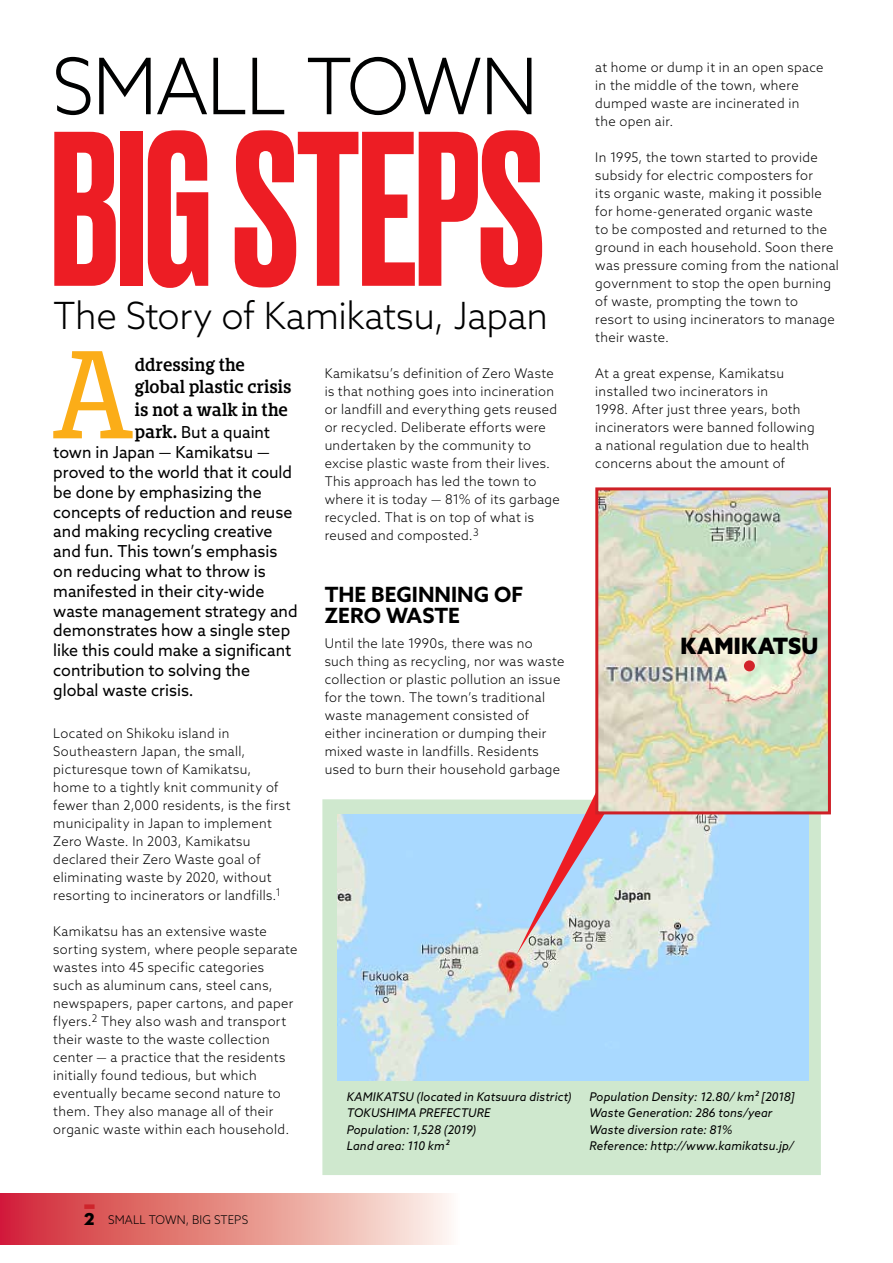
<style>
.page{position:relative;width:893px;height:1263px;background:#fff}
.page>*{position:absolute;margin:0;border:0;box-sizing:border-box;transform-origin:0 0}
.t1{font:500 207px "Druk";letter-spacing:-.01em;color:#ed1d24}
.t2{font:116.25px "Bommer Slab";color:#fbad18}
.t3{font:300 78px "Azo Sans";letter-spacing:-.02em;color:#000101}
.t4{font:300 37.5px "Azo Sans";letter-spacing:-.01em;color:#000101}
.t5{font:900 22.5px "Azo Sans";letter-spacing:.015em;color:#000}
.t6{font:700 21px/21px "Azo Sans";color:#000}
.t7{font:16.5px/19.8px "Azo Sans";color:#000}
.t8{font:600 16.5px/22.5px "Bommer Slab";color:#000}
.t9{font:300 13.35px/18px "Azo Sans";letter-spacing:.025em;color:#000}
.t10{font:italic 12px/16.5px "Azo Sans";letter-spacing:.01em;color:#000}
.t11{font:300 12px "Azo Sans";letter-spacing:.01em;color:#000}
.s1{font-family:"Bommer Slab";font-weight:600}
.s2{font-family:"Neutraface 2 Display Titling";font-weight:400;font-size:17.7px}
</style>
<div class="page">
<div style="left:0;top:1193px;width:461px;height:51px;background:linear-gradient(to right,#d1252e,#fdf9ea)"></div>
<div style="left:84px;top:1204px;width:11px;height:5px;background:#ce242b"></div>
<div style="left:322px;top:799px;width:499px;height:376px;background:#cfe8ce"></div>
<img style="left:338px;top:814px;width:470px;height:266px">
<svg style="left:516px;top:794px;width:92px;height:161px;background:#c0c8d7"></svg>
<img style="left:599px;top:491px;width:228px;height:319px">
<div style="left:595px;top:487px;width:236px;height:327px;border:3px solid #ce2026"></div>
<div style="left:744px;top:660px;width:11px;height:11px;background:#d2232a;border-radius:50%"></div>
<h3 class="t3" style="left:52px;top:36px;width:488px">SMALL TOWN</h3>
<h1 class="t1" style="left:50px;top:68px;width:496px">BIG STEPS</h1>
<h3 class="t4" style="left:53px;top:291px;width:496px">The Story of Kamikatsu, Japan</h3>
<h2 class="t2" style="left:51px;top:310px;width:86px">A</h2>
<p class="t8" style="left:135px;top:353px;width:158px">ddressing the global plastic crisis is not a walk in the</p>
<p class="t7" style="left:53px;top:422px;width:246px;text-indent:82px"><span class="s1">park.</span> But a quaint town in Japan — Kamikatsu — proved to the world that it could be done by emphasizing the concepts of reduction and reuse and making recycling creative and fun. This town’s emphasis on reducing what to throw is manifested in their city-wide waste management strategy and demonstrates how a single step like this could make a significant contribution to solving the global waste crisis.</p>
<p class="t9" style="left:53px;top:724px;width:239px">Located on Shikoku island in Southeastern Japan, the small, picturesque town of Kamikatsu, home to a tightly knit community of fewer than 2,000 residents, is the first municipality in Japan to implement Zero Waste. In 2003, Kamikatsu declared their Zero Waste goal of eliminating waste by 2020, without resorting to incinerators or landfills.<sup>1</sup></p>
<p class="t9" style="left:53px;top:922px;width:246px">Kamikatsu has an extensive waste sorting system, where people separate wastes into 45 specific categories<br>such as aluminum cans, steel cans, newspapers, paper cartons, and paper flyers.<sup>2</sup> They also wash and transport their waste to the waste collection center — a practice that the residents initially found tedious, but which eventually became second nature to them. They also manage all of their organic waste within each household.</p>
<p class="t9" style="left:325px;top:364px;width:237px">Kamikatsu’s definition of Zero Waste is that nothing goes into incineration or landfill and everything gets reused or recycled. Deliberate efforts were undertaken by the community to excise plastic waste from their lives.<br>This approach has led the town to where it is today — 81% of its garbage recycled. That is on top of what is reused and composted.<sup>3</sup></p>
<h3 class="t6" style="left:325px;top:583px;width:200px">THE BEGINNING OF<br>ZERO WASTE</h3>
<p class="t9" style="left:325px;top:634px;width:241px">Until the late 1990s, there was no such thing as recycling, nor was waste collection or plastic pollution an issue for the town. The town’s traditional waste management consisted of either incineration or dumping their mixed waste in landfills. Residents used to burn their household garbage</p>
<p class="t10" style="left:347px;top:1088px;width:227px">KAMIKATSU (located in Katsuura district)<br>TOKUSHIMA PREFECTURE<br>Population: 1,528 (2019)<br>Land area: 110 km²</p>
<p class="t9" style="left:595px;top:58px;width:230px">at home or dump it in an open space in the middle of the town, where dumped waste are incinerated in<br>the open air.</p>
<p class="t9" style="left:595px;top:148px;width:245px">In 1995, the town started to provide subsidy for electric composters for<br>its organic waste, making it possible for home-generated organic waste<br>to be composted and returned to the ground in each household. Soon there was pressure coming from the national government to stop the open burning of waste, prompting the town to<br>resort to using incinerators to manage their waste.</p>
<p class="t9" style="left:595px;top:364px;width:221px">At a great expense, Kamikatsu installed two incinerators in<br>1998. After just three years, both incinerators were banned following a national regulation due to health concerns about the amount of</p>
<h3 class="t5" style="left:680px;top:631px;width:139px">KAMIKATSU</h3>
<p class="t10" style="left:589px;top:1088px;width:207px">Population Density: 12.80/ km² [2018] Waste Generation: 286 tons/year Waste diversion rate: 81%<br>Reference: http://www.kamikatsu.jp/</p>
<p class="t11" style="left:84px;top:1212px;width:165px"><span class="s2">2</span> SMALL TOWN, BIG STEPS</p>
</div>
